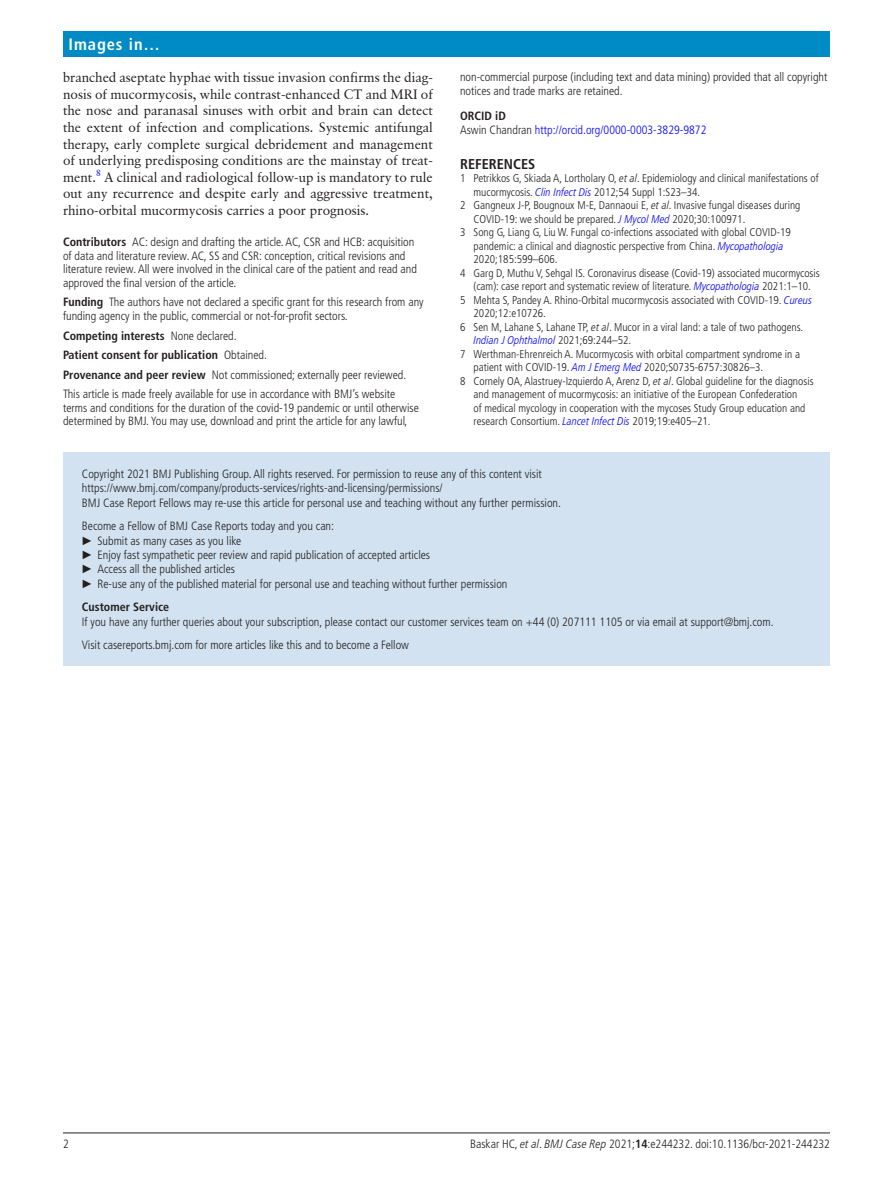
<style>
.page{position:relative;width:893px;height:1191px;background:#fff}
.page>*{position:absolute;margin:0;border:0;box-sizing:border-box;transform-origin:0 0}
.t1{font:700 condensed 16.5px "Frutiger LT Pro";letter-spacing:.055em;color:#fff}
.t2{font:700 condensed 14.25px "Frutiger LT Std";color:#231f20}
.t3{font:13.5px/16.5px "Classical Garamond BT";color:#231f20;text-align:justify}
.t4{font:300 condensed 12px/13.5px "Frutiger LT Pro";color:#231f20}
.t5{font:300 condensed 12px/13.5px "Frutiger LT Pro";color:#00f}
.t6{font:700 condensed 12px "Frutiger LT Pro";color:#231f20}
.t7{font:300 condensed 11.25px "Frutiger LT Pro";color:#231f20}
.t8{font:italic 300 condensed 11.25px "Frutiger LT Pro";color:#00f}
.s1{font-weight:700}
.s2{font-weight:700;color:#231f20}
.s3{color:#231f20}
.s4{font-style:italic}
.s5{font-style:italic;color:#00f}
.s6{font-style:normal;color:#231f20}
.s7{font-family:"Arial";font-weight:400;font-stretch:normal}
</style>
<div class="page">
<hr style="left:63px;top:1132px;width:767px;height:1px;background:#231f20">
<div style="left:63px;top:31px;width:767px;height:25px;background:#008bc5"></div>
<div style="left:63px;top:452px;width:767px;height:213px;background:#d2e2f0"></div>
<h1 class="t1" style="left:69px;top:34px;width:93px">Images in…</h1>
<p class="t3" style="left:63px;top:69px;width:371px">branched aseptate hyphae with tissue invasion confirms the diag&shy;nosis of mucormycosis, while contrast-enhanced CT and MRI of the nose and paranasal sinuses with orbit and brain can detect the extent of infection and complications. Systemic antifungal therapy, early complete surgical debridement and management of underlying predisposing conditions are the mainstay of treat&shy;ment.<sup>8</sup> A clinical and radiological follow-up is mandatory to rule out any recurrence and despite early and aggressive treatment, rhino-orbital mucormycosis carries a poor prognosis.</p>
<p class="t4" style="left:63px;top:235px;width:355px"><span class="s1">Contributors</span> AC: design and drafting the article. AC, CSR and HCB: acquisition of data and literature review. AC, SS and CSR: conception, critical revisions and literature review. All were involved in the clinical care of the patient and read and approved the final version of the article.</p>
<p class="t4" style="left:63px;top:296px;width:362px"><span class="s1">Funding</span> The authors have not declared a specific grant for this research from any funding agency in the public, commercial or not-for-profit sectors.</p>
<p class="t4" style="left:63px;top:326px;width:345px;line-height:19.5px"><span class="s1">Competing interests</span> None declared.<br><span class="s1">Patient consent for publication</span> Obtained.<br><span class="s1">Provenance and peer review</span> Not commissioned; externally peer reviewed.<br>This article is made freely available for use in accordance with BMJ’s website</p>
<p class="t4" style="left:63px;top:401px;width:357px">terms and conditions for the duration of the covid-19 pandemic or until otherwise determined by BMJ. You may use, download and print the article for any lawful,</p>
<p class="t4" style="left:460px;top:70px;width:369px">non-commercial purpose (including text and data mining) provided that all copyright notices and trade marks are retained.</p>
<p class="t5" style="left:460px;top:109px;width:248px"><span class="s2">ORCID iD<br></span><span class="s3">Aswin Chandran</span> http://orcid.org/0000-0003-3829-9872</p>
<p class="t2" style="left:460px;top:155px;width:77px">REFERENCES</p>
<p class="t7" style="left:460px;top:172px;width:360px">1 Petrikkos G, Skiada A, Lortholary O, <span class="s4">et al</span>. Epidemiology and clinical manifestations of</p>
<p class="t7" style="left:474px;top:185px;width:228px">mucormycosis. <span class="s5">Clin Infect Dis</span> 2012;54 Suppl 1:S23–34.</p>
<p class="t7" style="left:460px;top:199px;width:342px">2 Gangneux J-P, Bougnoux M-E, Dannaoui E, <span class="s4">et al</span>. Invasive fungal diseases during</p>
<p class="t7" style="left:474px;top:212px;width:273px">COVID-19: we should be prepared. <span class="s5">J Mycol Med</span> 2020;30:100971.</p>
<p class="t7" style="left:460px;top:226px;width:332px">3 Song G, Liang G, Liu W. Fungal co-infections associated with global COVID-19</p>
<p class="t7" style="left:474px;top:239px;width:311px">pandemic: a clinical and diagnostic perspective from China. <span class="s5">Mycopathologia</span></p>
<p class="t7" style="left:474px;top:253px;width:85px">2020;185:599–606.</p>
<p class="t7" style="left:460px;top:266px;width:361px">4 Garg D, Muthu V, Sehgal IS. Coronavirus disease (Covid-19) associated mucormycosis</p>
<p class="t7" style="left:474px;top:280px;width:339px">(cam): case report and systematic review of literature. <span class="s5">Mycopathologia</span> 2021:1–10.</p>
<p class="t7" style="left:460px;top:293px;width:353px">5 Mehta S, Pandey A. Rhino-Orbital mucormycosis associated with COVID-19. <span class="s5">Cureus</span></p>
<p class="t7" style="left:474px;top:307px;width:74px">2020;12:e10726.</p>
<p class="t7" style="left:460px;top:320px;width:344px">6 Sen M, Lahane S, Lahane TP, <span class="s4">et al</span>. Mucor in a viral land: a tale of two pathogens.</p>
<p class="t8" style="left:474px;top:334px;width:159px">Indian J Ophthalmol <span class="s6">2021;69:244–52.</span></p>
<p class="t7" style="left:460px;top:347px;width:342px">7 Werthman-Ehrenreich A. Mucormycosis with orbital compartment syndrome in a</p>
<p class="t7" style="left:474px;top:361px;width:291px">patient with COVID-19. <span class="s5">Am J Emerg Med</span> 2020;S0735-6757:30826–3.</p>
<p class="t7" style="left:460px;top:374px;width:355px">8 Cornely OA, Alastruey-Izquierdo A, Arenz D, <span class="s4">et al</span>. Global guideline for the diagnosis</p>
<p class="t7" style="left:474px;top:388px;width:325px">and management of mucormycosis: an initiative of the European Confederation</p>
<p class="t7" style="left:474px;top:401px;width:333px">of medical mycology in cooperation with the mycoses Study Group education and</p>
<p class="t7" style="left:474px;top:415px;width:238px">research Consortium. <span class="s5">Lancet Infect Dis</span> 2019;19:e405–21.</p>
<p class="t4" style="left:82px;top:467px;width:481px;line-height:14.4px">Copyright 2021 BMJ Publishing Group. All rights reserved. For permission to reuse any of this content visit https://www.bmj.com/company/products-services/rights-and-licensing/permissions/<br>BMJ Case Report Fellows may re-use this article for personal use and teaching without any further permission.</p>
<p class="t4" style="left:81px;top:519px;width:428px;line-height:14.4px">Become a Fellow of BMJ Case Reports today and you can:<br><span class="s7">►</span> Submit as many cases as you like<br><span class="s7">►</span> Enjoy fast sympathetic peer review and rapid publication of accepted articles<br><span class="s7">►</span> Access all the published articles<br><span class="s7">►</span> Re-use any of the published material for personal use and teaching without further permission</p>
<p class="t6" style="left:82px;top:600px;width:89px">Customer Service</p>
<p class="t4" style="left:82px;top:610px;width:693px;line-height:23.4px">If you have any further queries about your subscription, please contact our customer services team on +44 (0) 207111 1105 or via email at support@bmj.com.<br>Visit casereports.bmj.com for more articles like this and to become a Fellow</p>
<p class="t4" style="left:63px;top:1136px;width:7px">2</p>
<p class="t4" style="left:470px;top:1136px;width:361px">Baskar HC, <span class="s4">et al</span>. <span class="s4">BMJ Case Rep</span> 2021;<span class="s1">14</span>:e244232. doi:10.1136/bcr-2021-244232</p>
</div>
